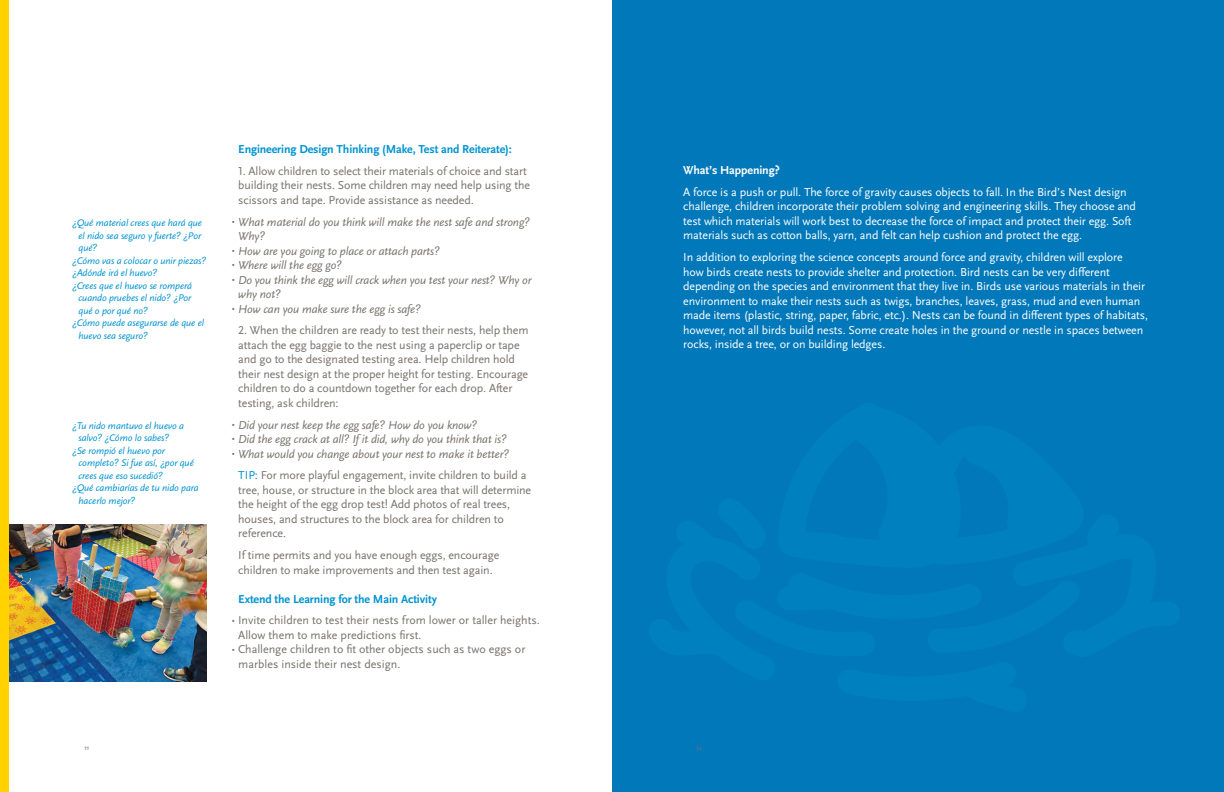
<style>
.page{position:relative;width:1224px;height:792px;background:#fff}
.page>*{position:absolute;margin:0;border:0;box-sizing:border-box;transform-origin:0 0}
.t1{font:12px/14.5px "Scala Sans Pro";letter-spacing:-.01em;color:#77726d}
.t2{font:12px/14.5px "Scala Sans Pro";letter-spacing:-.01em;color:#fff}
.t3{font:italic 12px/14.5px "Scala Sans Pro";letter-spacing:-.01em;color:#77726d}
.t4{font:700 12px "Scala Sans Pro";letter-spacing:-.01em;color:#0093d0}
.t5{font:700 12px "Scala Sans Pro";letter-spacing:-.01em;color:#fff}
.t6{font:italic 10px "Scala Sans Pro";letter-spacing:-.01em;color:#0093d0}
.t7{font:italic 7px "Scala Sans Pro";color:#77726d}
.s1{font-size:9px}
.s2{font-style:italic;font-size:9px}
.s3{font-style:italic}
.s4{color:#0093d0}
</style>
<div class="page">
<img style="left:9px;top:525px;width:197px;height:156px">
<div style="left:612px;top:0;width:612px;height:792px;background:#0078b9"></div>
<div style="left:0;top:0;width:9px;height:792px;background:#ffd200"></div>
<hr style="left:0;top:0;width:1px;height:792px;background:#77726d">
<hr style="left:612px;top:0;width:1px;height:792px;background:#77726d">
<p class="t6" style="left:72px;top:217px;width:132px">¿Qué material crees que hará que</p>
<p class="t6" style="left:78px;top:229px;width:124px">el nido sea seguro y fuerte? ¿Por</p>
<p class="t6" style="left:78px;top:242px;width:20px">qué?</p>
<p class="t6" style="left:72px;top:254px;width:136px">¿Cómo vas a colocar o unir piezas?</p>
<p class="t6" style="left:72px;top:267px;width:87px">¿Adónde irá el huevo?</p>
<p class="t6" style="left:72px;top:279px;width:122px">¿Crees que el huevo se romperá</p>
<p class="t6" style="left:78px;top:292px;width:114px">cuando pruebes el nido? ¿Por</p>
<p class="t6" style="left:78px;top:304px;width:71px">qué o por qué no?</p>
<p class="t6" style="left:72px;top:317px;width:134px">¿Cómo puede asegurarse de que el</p>
<p class="t6" style="left:78px;top:329px;width:71px">huevo sea seguro?</p>
<p class="t6" style="left:72px;top:419px;width:114px">¿Tu nido mantuvo el huevo a</p>
<p class="t6" style="left:78px;top:432px;width:92px">salvo? ¿Cómo lo sabes?</p>
<p class="t6" style="left:72px;top:444px;width:95px">¿Se rompió el huevo por</p>
<p class="t6" style="left:78px;top:457px;width:117px">completo? Si fue así, ¿por qué</p>
<p class="t6" style="left:78px;top:469px;width:86px">crees que eso sucedió?</p>
<p class="t6" style="left:72px;top:482px;width:128px">¿Qué cambiarías de tu nido para</p>
<p class="t6" style="left:78px;top:494px;width:58px">hacerlo mejor?</p>
<p class="t4" style="left:238px;top:141px;width:275px">Engineering Design Thinking (Make, Test and Reiterate):</p>
<p class="t1" style="left:238px;top:163px;width:293px">1. Allow children to select their materials of choice and start building their nests. Some children may need help using the scissors and tape. Provide assistance as needed.</p>
<p class="t3" style="left:238px;top:214px;width:293px;text-indent:-6px"><span class="s1">•</span> What material do you think will make the nest safe and strong?<br>Why?</p>
<p class="t3" style="left:232px;top:243px;width:210px"><span class="s1">•</span> How are you going to place or attach parts?</p>
<p class="t3" style="left:232px;top:257px;width:112px"><span class="s1">•</span> Where will the egg go?</p>
<p class="t3" style="left:238px;top:272px;width:295px;text-indent:-6px"><span class="s1">•</span> Do you think the egg will crack when you test your nest? Why or why not?</p>
<p class="t3" style="left:232px;top:301px;width:191px"><span class="s1">•</span> How can you make sure the egg is safe?</p>
<p class="t1" style="left:238px;top:323px;width:292px">2. When the children are ready to test their nests, help them attach the egg baggie to the nest using a paperclip or tape and go to the designated testing area. Help children hold their nest design at the proper height for testing. Encourage children to do a countdown together for each drop. After testing, ask children:</p>
<p class="t3" style="left:232px;top:417px;width:247px"><span class="s1">•</span> Did your nest keep the egg safe? How do you know?</p>
<p class="t3" style="left:232px;top:431px;width:277px"><span class="s1">•</span> Did the egg crack at all? If it did, why do you think that is?</p>
<p class="t1" style="left:238px;top:442px;width:290px;line-height:21.7px;text-indent:-6px"><span class="s2">•</span> <span class="s3">What would you change about your nest to make it better?<br></span><span class="s4">TIP:</span> For more playful engagement, invite children to build a</p>
<p class="t1" style="left:238px;top:482px;width:294px">tree, house, or structure in the block area that will determine the height of the egg drop test! Add photos of real trees, houses, and structures to the block area for children to reference.</p>
<p class="t1" style="left:238px;top:547px;width:263px">If time permits and you have enough eggs, encourage children to make improvements and then test again.</p>
<p class="t4" style="left:238px;top:590px;width:200px">Extend the Learning for the Main Activity</p>
<p class="t1" style="left:238px;top:613px;width:303px;text-indent:-6px"><span class="s1">•</span> Invite children to test their nests from lower or taller heights.<br>Allow them to make predictions first.</p>
<p class="t1" style="left:238px;top:642px;width:289px;text-indent:-6px"><span class="s1">•</span> Challenge children to fit other objects such as two eggs or marbles inside their nest design.</p>
<p class="t5" style="left:683px;top:162px;width:98px">What’s Happening?</p>
<p class="t2" style="left:683px;top:184px;width:454px">A force is a push or pull. The force of gravity causes objects to fall. In the Bird’s Nest design challenge, children incorporate their problem solving and engineering skills. They choose and test which materials will work best to decrease the force of impact and protect their egg. Soft materials such as cotton balls, yarn, and felt can help cushion and protect the egg.</p>
<p class="t2" style="left:683px;top:249px;width:466px">In addition to exploring the science concepts around force and gravity, children will explore<br>how birds create nests to provide shelter and protection. Bird nests can be very different depending on the species and environment that they live in. Birds use various materials in their environment to make their nests such as twigs, branches, leaves, grass, mud and even human made items (plastic, string, paper, fabric, etc.). Nests can be found in different types of habitats, however, not all birds build nests. Some create holes in the ground or nestle in spaces between rocks, inside a tree, or on building ledges.</p>
<p class="t7" style="left:84px;top:743px;width:7px">11</p>
<p class="t7" style="left:696px;top:743px;width:7px">12</p>
</div>
